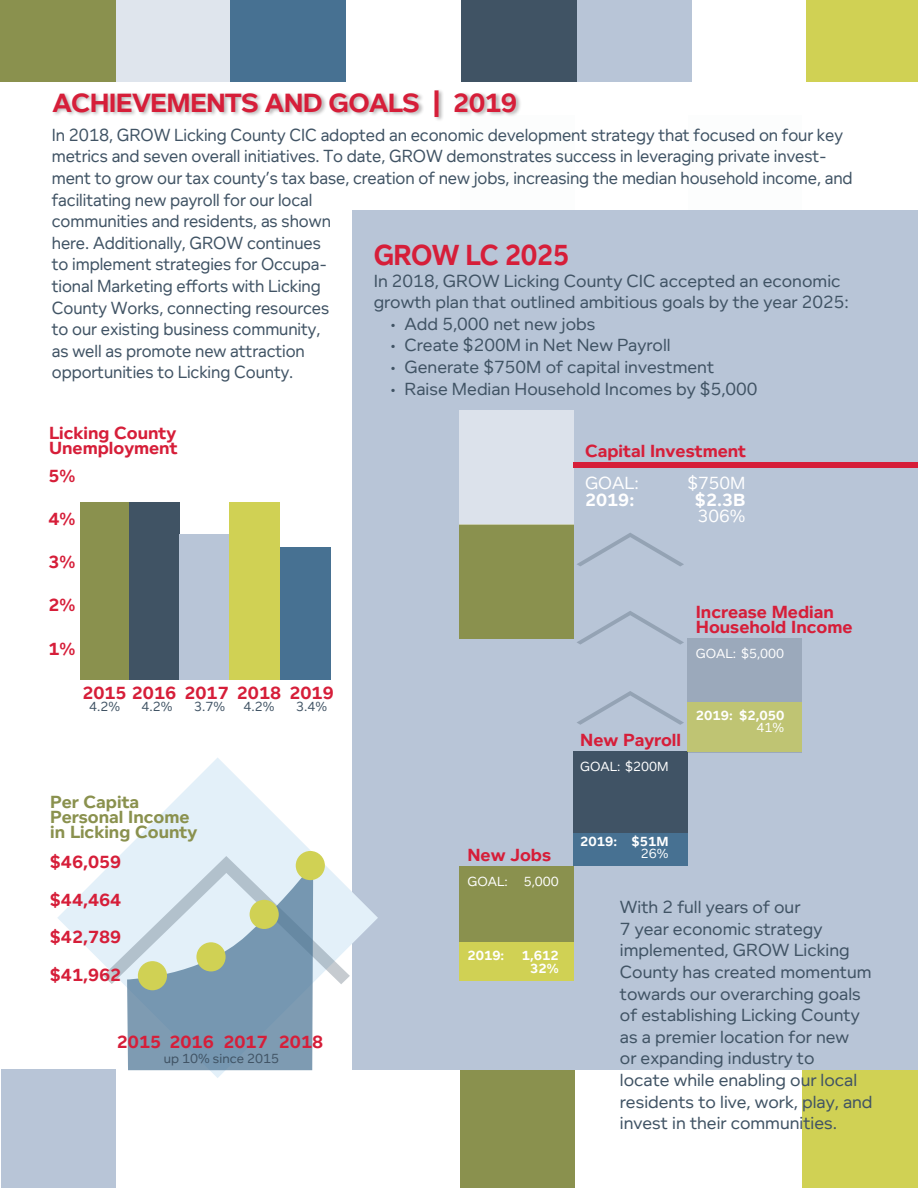
<style>
.page{position:relative;width:918px;height:1188px;background:#fff}
.page>*{position:absolute;margin:0;border:0;box-sizing:border-box;transform-origin:0 0}
.t1{font:700 29.7px "Foundry Context W03";letter-spacing:-.025em;color:#d61e39;scale:.91 1}
.t2{font:700 27px "Foundry Context W03";letter-spacing:-.025em;color:#d61e39}
.t3{font:18px/21.6px "Foundry Context W03";letter-spacing:-.005em;color:#405364;scale:.95 1}
.t4{font:18px/21.6px "Foundry Context W03";letter-spacing:-.005em;color:#405364}
.t5{font:700 18px/37.5px "Foundry Context W03";color:#d61e39}
.t6{font:700 18px/15px "Foundry Context W03";color:#8a914e}
.t7{font:18px "Foundry Context W03";color:#fff}
.t8{font:700 18px "Foundry Context W03";color:#fff}
.t9{font:13.5px "Foundry Context W03";color:#fff}
.t10{font:13.5px "Foundry Context W03";color:#405364}
.t11{font:700 13.5px/12.5px "Foundry Context W03";color:#fff;text-align:right}
</style>
<div class="page">
<div style="left:576px;top:0;width:116px;height:81px;background:#b8c5d7"></div>
<div style="left:115px;top:0;width:116px;height:82px;background:#dfe5ed"></div>
<div style="left:231px;top:0;width:115px;height:81px;background:#477192"></div>
<div style="left:807px;top:0;width:111px;height:81px;background:#d0d154"></div>
<div style="left:461px;top:0;width:115px;height:81px;background:#405364"></div>
<div style="left:0;top:0;width:115px;height:82px;background:#8a914e"></div>
<div style="left:460px;top:1070px;width:114px;height:118px;background:#8a914e"></div>
<div style="left:1px;top:1070px;width:114px;height:118px;background:#b8c5d7"></div>
<div style="left:51px;top:89px;width:471px;height:33px;background:#231f20;opacity:.33"></div>
<div style="left:80px;top:502px;width:51px;height:178px;background:#8a914e"></div>
<div style="left:129px;top:502px;width:51px;height:178px;background:#405364"></div>
<div style="left:179px;top:535px;width:51px;height:145px;background:#b8c5d7"></div>
<div style="left:230px;top:502px;width:50px;height:178px;background:#d0d154"></div>
<div style="left:280px;top:548px;width:50px;height:132px;background:#477192"></div>
<div style="left:803px;top:1062px;width:115px;height:126px;background:#d0d154"></div>
<div style="left:352px;top:211px;width:566px;height:859px;background:#b8c5d7"></div>
<div style="left:459px;top:866px;width:115px;height:114px;background:#8a914e"></div>
<div style="left:459px;top:524px;width:115px;height:115px;background:#8a914e"></div>
<div style="left:459px;top:410px;width:115px;height:115px;background:#dce2eb"></div>
<div style="left:459px;top:942px;width:115px;height:38px;background:#d0d154"></div>
<div style="left:573px;top:752px;width:115px;height:114px;background:#405365"></div>
<div style="left:573px;top:834px;width:115px;height:32px;background:#477192"></div>
<div style="left:688px;top:638px;width:114px;height:114px;background:#9ba9bb"></div>
<div style="left:688px;top:703px;width:114px;height:49px;background:#bfc473"></div>
<svg style="left:577px;top:691px;width:107px;height:34px"></svg>
<svg style="left:577px;top:533px;width:107px;height:33px"></svg>
<svg style="left:577px;top:611px;width:107px;height:34px"></svg>
<div style="left:574px;top:462px;width:344px;height:6px;background:#d61e39"></div>
<svg style="left:57px;top:758px;width:321px;height:320px"></svg>
<svg style="left:103px;top:856px;width:247px;height:214px;background:#b3c7d6"></svg>
<div style="left:138px;top:961px;width:29px;height:29px;background:#d0d154;border-radius:50%"></div>
<div style="left:196px;top:942px;width:30px;height:29px;background:#d0d154;border-radius:50%"></div>
<div style="left:250px;top:900px;width:29px;height:29px;background:#d0d154;border-radius:50%"></div>
<div style="left:296px;top:851px;width:29px;height:29px;background:#d0d154;border-radius:50%"></div>
<h2 class="t2" style="left:52px;top:87px;width:466px">ACHIEVEMENTS AND GOALS | 2019</h2>
<p class="t3" style="left:52px;top:124px;width:845px">In 2018, GROW Licking County CIC adopted an economic development strategy that focused on four key metrics and seven overall initiatives. To date, GROW demonstrates success in leveraging private invest&shy;ment to grow our tax county’s tax base, creation of new jobs, increasing the median household income, and facilitating new payroll for our local<br>communities and residents, as shown<br>here. Additionally, GROW continues<br>to implement strategies for Occupa-<br>tional Marketing efforts with Licking<br>County Works, connecting resources<br>to our existing business community,<br>as well as promote new attraction<br>opportunities to Licking County.</p>
<h1 class="t1" style="left:374px;top:238px;width:216px">GROW LC 2025</h1>
<p class="t4" style="left:374px;top:269px;width:477px">In 2018, GROW Licking County CIC accepted an economic growth plan that outlined ambitious goals by the year 2025:</p>
<p class="t4" style="left:390px;top:313px;width:207px">• Add 5,000 net new jobs</p>
<p class="t4" style="left:390px;top:334px;width:282px">• Create $200M in Net New Payroll</p>
<p class="t4" style="left:390px;top:356px;width:325px">• Generate $750M of capital investment</p>
<p class="t4" style="left:390px;top:377px;width:369px">• Raise Median Household Incomes by $5,000</p>
<p class="t5" style="left:49px;top:426px;width:130px;line-height:15px">Licking County<br>Unemployment</p>
<p class="t5" style="left:49px;top:457px;width:29px">5%</p>
<p class="t5" style="left:49px;top:500px;width:29px">4%</p>
<p class="t5" style="left:49px;top:543px;width:29px">3%</p>
<p class="t5" style="left:49px;top:586px;width:29px">2%</p>
<p class="t5" style="left:49px;top:630px;width:29px">1%</p>
<p class="t5" style="left:82px;top:674px;width:253px">2015 2016 2017 2018 2019</p>
<p class="t10" style="left:89px;top:699px;width:33px">4.2%</p>
<p class="t10" style="left:142px;top:699px;width:33px">4.2%</p>
<p class="t10" style="left:194px;top:699px;width:33px">3.7%</p>
<p class="t10" style="left:244px;top:699px;width:33px">4.2%</p>
<p class="t10" style="left:296px;top:699px;width:33px">3.4%</p>
<p class="t6" style="left:50px;top:795px;width:148px">Per Capita<br>Personal Income in Licking County</p>
<p class="t5" style="left:50px;top:843px;width:73px;text-align:justify">$46,059 $44,464 $42,789 $41,962</p>
<p class="t5" style="left:117px;top:1023px;width:208px">2015 2016 2017 2018</p>
<p class="t10" style="left:164px;top:1051px;width:117px">up 10% since 2015</p>
<p class="t5" style="left:585px;top:432px;width:163px">Capital Investment</p>
<p class="t7" style="left:585px;top:472px;width:55px">GOAL:</p>
<p class="t7" style="left:687px;top:472px;width:60px">$750M</p>
<p class="t8" style="left:585px;top:489px;width:51px">2019:</p>
<p class="t8" style="left:695px;top:489px;width:52px">$2.3B</p>
<p class="t7" style="left:698px;top:505px;width:49px">306%</p>
<p class="t5" style="left:696px;top:604px;width:158px;line-height:15px">Increase Median<br>Household Income</p>
<p class="t9" style="left:696px;top:645px;width:90px">GOAL: $5,000</p>
<p class="t5" style="left:580px;top:721px;width:102px">New Payroll</p>
<p class="t9" style="left:580px;top:759px;width:90px">GOAL: $200M</p>
<p class="t11" style="left:696px;top:709px;width:90px">2019: $2,050</p>
<p class="t9" style="left:757px;top:720px;width:29px">41%</p>
<p class="t5" style="left:467px;top:836px;width:85px">New Jobs</p>
<p class="t9" style="left:467px;top:873px;width:93px">GOAL: 5,000</p>
<p class="t11" style="left:467px;top:949px;width:38px">2019:</p>
<p class="t11" style="left:522px;top:949px;width:38px">1,612<br>32%</p>
<p class="t11" style="left:580px;top:835px;width:90px">2019: $51M</p>
<p class="t9" style="left:641px;top:846px;width:29px">26%</p>
<p class="t4" style="left:620px;top:896px;width:254px">With 2 full years of our<br>7 year economic strategy implemented, GROW Licking<br>County has created momentum towards our overarching goals of establishing Licking County as a premier location for new<br>or expanding industry to<br>locate while enabling our local residents to live, work, play, and invest in their communities.</p>
</div>
